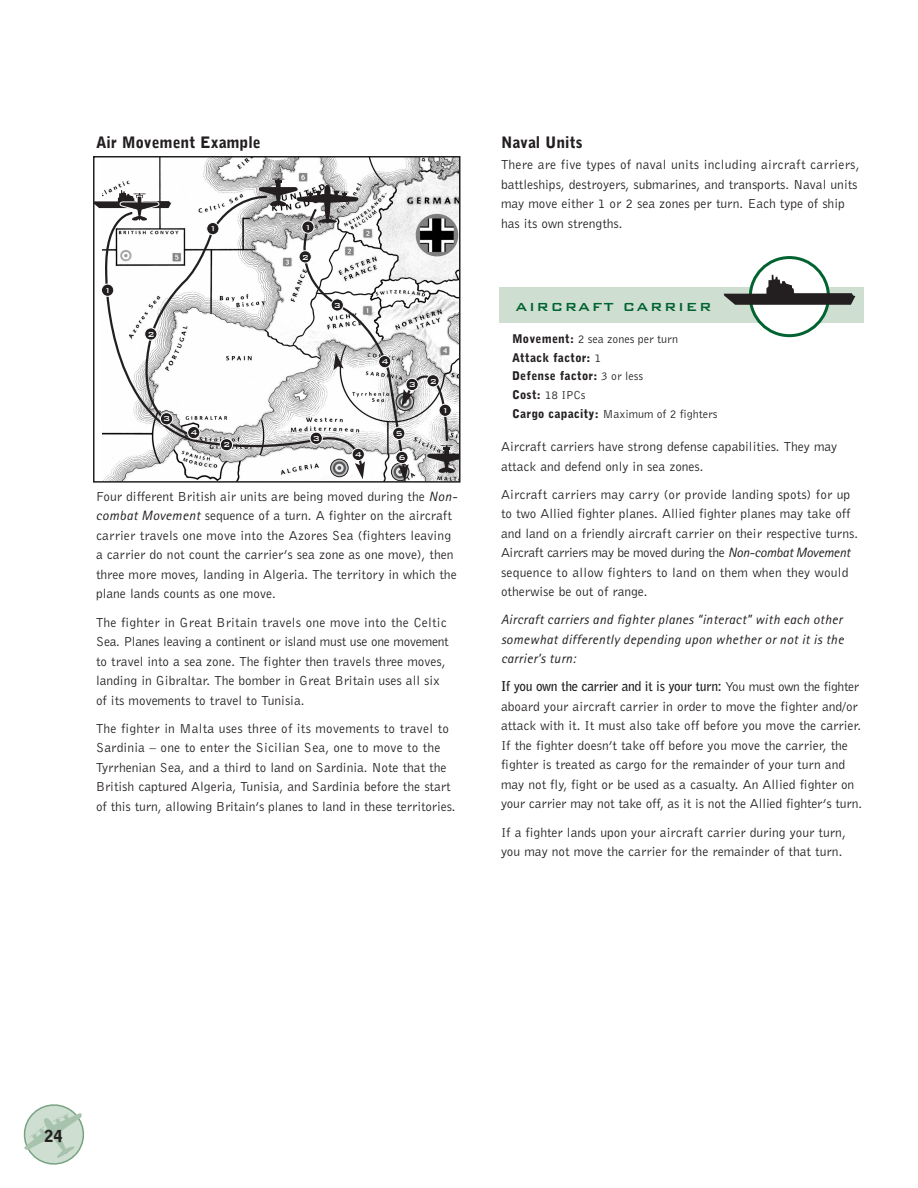
<style>
.page{position:relative;width:918px;height:1188px;background:#fff}
.page>*{position:absolute;margin:0;border:0;box-sizing:border-box;transform-origin:0 0}
.t1{font:900 16.5px "Bell Gothic BT";color:#231f20}
.t2{font:900 15.75px "Bell Gothic BT";color:#231f20}
.t3{font:500 15.6px "Bank Gothic BT";letter-spacing:.1em;color:#006330}
.t4{font:13.5px/19.5px "Bell Gothic BT";color:#231f20}
.t5{font:italic 13.5px/19.5px "Rotis Sans Serif";letter-spacing:.025em;color:#231f20;text-align:justify}
.t6{font:900 12px/18.8px "Bell Gothic BT";letter-spacing:.02em;color:#231f20}
.t7{font:500 9.45px "Bank Gothic BT";color:#fff}
.s1{font-family:"Rotis Sans Serif";font-style:italic}
.s2{font-weight:400}
.s3{font-weight:700}
</style>
<div class="page">
<svg style="left:23px;top:1104px;width:62px;height:61px"></svg>
<div style="left:500px;top:288px;width:364px;height:35px;background:#ceded1"></div>
<svg style="left:749px;top:256px;width:81px;height:81px"></svg>
<svg style="left:724px;top:275px;width:131px;height:30px"></svg>
<img style="left:103px;top:159px;width:354px;height:321px">
<svg style="left:105px;top:195px;width:153px;height:275px"></svg>
<div style="left:101px;top:284px;width:13px;height:13px;background:#231f20;border:1px solid #fff;border-radius:50%"></div>
<div style="left:206px;top:222px;width:13px;height:13px;background:#231f20;border:1px solid #fff;border-radius:50%"></div>
<div style="left:220px;top:438px;width:13px;height:13px;background:#231f20;border:1px solid #fff;border-radius:50%"></div>
<div style="left:144px;top:328px;width:13px;height:12px;background:#231f20;border:1px solid #fff;border-radius:50%"></div>
<div style="left:187px;top:426px;width:13px;height:13px;background:#231f20;border:1px solid #fff;border-radius:50%"></div>
<svg style="left:258px;top:178px;width:199px;height:302px"></svg>
<div style="left:302px;top:221px;width:12px;height:12px;background:#231f20;border:1px solid #fff;border-radius:50%"></div>
<div style="left:439px;top:404px;width:13px;height:13px;background:#231f20;border:1px solid #fff;border-radius:50%"></div>
<div style="left:299px;top:250px;width:13px;height:13px;background:#231f20;border:1px solid #fff;border-radius:50%"></div>
<div style="left:427px;top:374px;width:12px;height:13px;background:#231f20;border:1px solid #fff;border-radius:50%"></div>
<div style="left:406px;top:378px;width:13px;height:13px;background:#231f20;border:1px solid #fff;border-radius:50%"></div>
<div style="left:331px;top:299px;width:13px;height:12px;background:#231f20;border:1px solid #fff;border-radius:50%"></div>
<div style="left:160px;top:412px;width:13px;height:13px;background:#231f20;border:1px solid #fff;border-radius:50%"></div>
<div style="left:378px;top:355px;width:13px;height:13px;background:#231f20;border:1px solid #fff;border-radius:50%"></div>
<div style="left:392px;top:427px;width:13px;height:13px;background:#231f20;border:1px solid #fff;border-radius:50%"></div>
<div style="left:396px;top:451px;width:12px;height:13px;background:#231f20;border:1px solid #fff;border-radius:50%"></div>
<svg style="left:96px;top:190px;width:75px;height:39px"></svg>
<div style="left:93px;top:156px;width:367px;height:327px;border:2px solid #231f20"></div>
<p class="t2" style="left:96px;top:137px;width:166px">Air Movement Example</p>
<p class="t7" style="left:104px;top:284px;width:9px">1</p>
<p class="t7" style="left:210px;top:223px;width:9px">1</p>
<p class="t7" style="left:148px;top:328px;width:9px">2</p>
<p class="t7" style="left:163px;top:413px;width:9px">3</p>
<p class="t7" style="left:190px;top:426px;width:9px">4</p>
<p class="t7" style="left:223px;top:439px;width:9px">2</p>
<p class="t7" style="left:305px;top:221px;width:9px">1</p>
<p class="t7" style="left:302px;top:251px;width:9px">2</p>
<p class="t7" style="left:334px;top:299px;width:9px">3</p>
<p class="t7" style="left:313px;top:432px;width:9px">3</p>
<p class="t7" style="left:355px;top:448px;width:9px">4</p>
<p class="t7" style="left:381px;top:356px;width:9px">4</p>
<p class="t7" style="left:409px;top:378px;width:9px">3</p>
<p class="t7" style="left:395px;top:427px;width:9px">5</p>
<p class="t7" style="left:399px;top:451px;width:9px">6</p>
<p class="t7" style="left:430px;top:375px;width:9px">2</p>
<p class="t7" style="left:442px;top:404px;width:9px">1</p>
<p class="t4" style="left:96px;top:488px;width:363px">Four different British air units are being moved during the <span class="s1">Non&shy;combat Movement</span> sequence of a turn. A fighter on the aircraft carrier travels one move into the Azores Sea (fighters leaving a carrier do not count the carrier’s sea zone as one move), then three more moves, landing in Algeria. The territory in which the plane lands counts as one move.</p>
<p class="t4" style="left:96px;top:613px;width:354px">The fighter in Great Britain travels one move into the Celtic Sea. Planes leaving a continent or island must use one movement to travel into a sea zone. The fighter then travels three moves, landing in Gibraltar. The bomber in Great Britain uses all six of its movements to travel to Tunisia.</p>
<p class="t4" style="left:96px;top:720px;width:361px">The fighter in Malta uses three of its movements to travel to Sardinia – one to enter the Sicilian Sea, one to move to the Tyrrhenian Sea, and a third to land on Sardinia. Note that the British captured Algeria, Tunisia, and Sardinia before the start of this turn, allowing Britain’s planes to land in these territories.</p>
<p class="t2" style="left:501px;top:137px;width:83px">Naval Units</p>
<p class="t4" style="left:501px;top:156px;width:360px">There are five types of naval units including aircraft carriers, battleships, destroyers, submarines, and transports. Naval units may move either 1 or 2 sea zones per turn. Each type of ship has its own strengths.</p>
<p class="t3" style="left:515px;top:296px;width:198px">AIRCRAFT CARRIER</p>
<p class="t6" style="left:512px;top:330px;width:207px">Movement: <span class="s2">2 sea zones per turn<br></span>Attack factor: <span class="s2">1<br></span>Defense factor: <span class="s2">3 or less<br></span>Cost: <span class="s2">18 IPCs<br></span>Cargo capacity: <span class="s2">Maximum of 2 fighters</span></p>
<p class="t4" style="left:501px;top:438px;width:338px">Aircraft carriers have strong defense capabilities. They may attack and defend only in sea zones.</p>
<p class="t4" style="left:501px;top:486px;width:359px">Aircraft carriers may carry (or provide landing spots) for up to two Allied fighter planes. Allied fighter planes may take off and land on a friendly aircraft carrier on their respective turns.<br>Aircraft carriers may be moved during the <span class="s1">Non-combat Movement </span>sequence to allow fighters to land on them when they would otherwise be out of range.</p>
<p class="t5" style="left:501px;top:611px;width:344px">Aircraft carriers and fighter planes “interact” with each other somewhat differently depending upon whether or not it is the carrier’s turn:</p>
<p class="t4" style="left:501px;top:678px;width:363px"><span class="s3">If you own the carrier and it is your turn:</span> You must own the fighter aboard your aircraft carrier in order to move the fighter and/or attack with it. It must also take off before you move the carrier.<br>If the fighter doesn’t take off before you move the carrier, the fighter is treated as cargo for the remainder of your turn and may not fly, fight or be used as a casualty. An Allied fighter on your carrier may not take off, as it is not the Allied fighter’s turn.</p>
<p class="t4" style="left:501px;top:823px;width:346px">If a fighter lands upon your aircraft carrier during your turn, you may not move the carrier for the remainder of that turn.</p>
<p class="t1" style="left:44px;top:1130px;width:20px">24</p>
</div>
